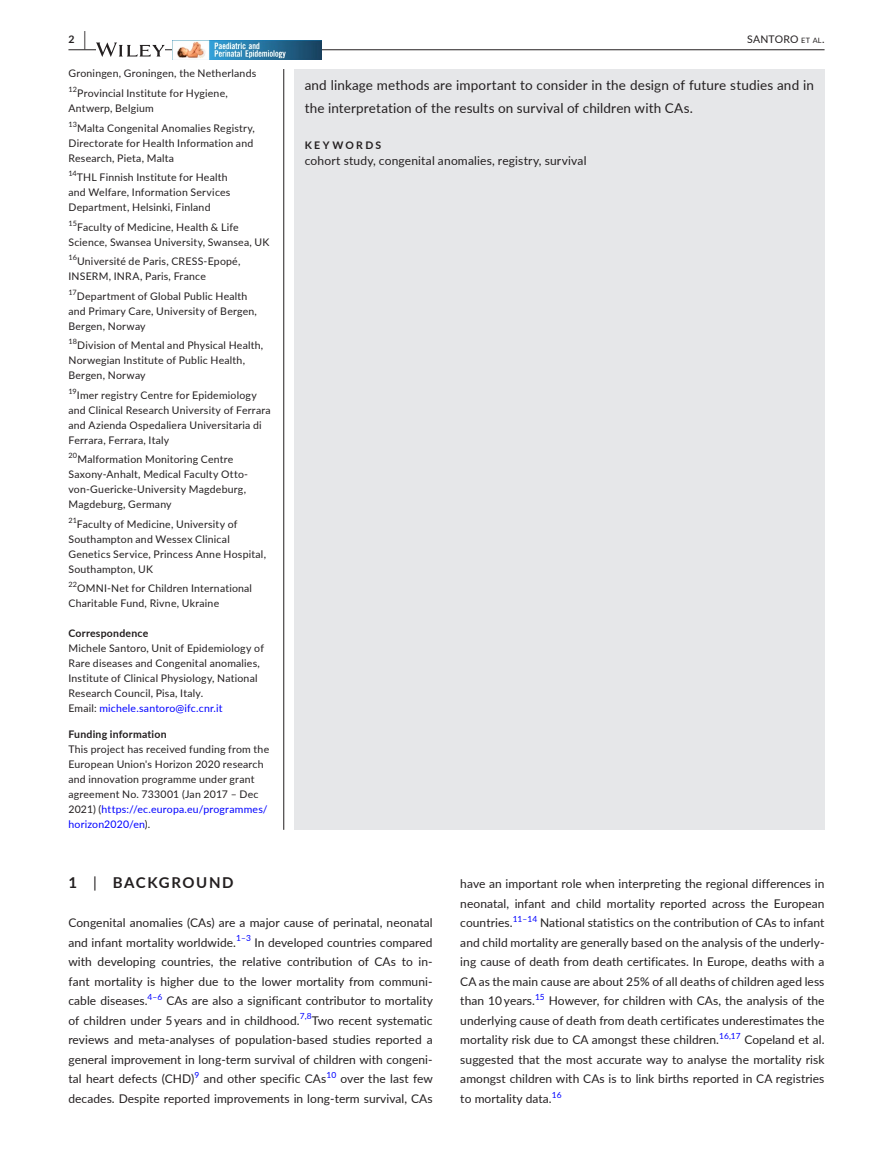
<style>
.page{position:relative;width:893px;height:1174px;background:#fff}
.page>*{position:absolute;margin:0;border:0;box-sizing:border-box;transform-origin:0 0}
.t1{font:700 15px "Lato";letter-spacing:.105em;color:#231f20}
.t2{font:13.5px/22.5px "Lato";letter-spacing:.01em;color:#231f20}
.t3{font:12px/19.5px "Lato";letter-spacing:.005em;color:#231f20;text-align:justify}
.t4{font:10.5px/15px "Lato";letter-spacing:.02em;color:#231f20}
.t5{font:700 10.5px "Lato";letter-spacing:.02em;color:#231f20}
.t6{font:10.5px "Lato";letter-spacing:.02em;color:#231f20}
.t7{font:700 10.5px "Lato";letter-spacing:.22em;color:#231f20}
.t8{font:8.4px "Lato";color:#00f}
.s1{font-size:19.5px}
.s2{font-size:7.35px}
.s3{color:#00f}
.s4{font-weight:400}
</style>
<div class="page">
<hr style="left:68px;top:49px;width:756px;height:1px;background:#231f20">
<svg style="left:96px;top:42px;width:69px;height:15px"></svg>
<img style="left:172px;top:40px;width:149px;height:19px">
<div style="left:294px;top:69px;width:530px;height:107px;background:#e6e7e9"></div>
<div style="left:294px;top:175px;width:530px;height:655px;background:#e6e7e9"></div>
<hr style="left:283px;top:69px;width:1px;height:761px;background:#231f20">
<p class="t5" style="left:68px;top:31px;width:19px">2 <span class="s1">|</span></p>
<p class="t6" style="left:747px;top:31px;width:79px">SANTORO <span class="s2">et al</span>.</p>
<p class="t4" style="left:68px;top:63px;width:189px;line-height:19.5px">Groningen, Groningen, the Netherlands<br><sup>12</sup>Provincial Institute for Hygiene,</p>
<p class="t4" style="left:68px;top:98px;width:188px;line-height:19.5px">Antwerp, Belgium<br><sup>13</sup>Malta Congenital Anomalies Registry,</p>
<p class="t4" style="left:68px;top:135px;width:186px">Directorate for Health Information and<br>Research, Pieta, Malta</p>
<p class="t4" style="left:68px;top:169px;width:163px"><sup>14</sup>THL Finnish Institute for Health and Welfare, Information Services<br>Department, Helsinki, Finland</p>
<p class="t4" style="left:68px;top:219px;width:203px"><sup>15</sup>Faculty of Medicine, Health &amp; Life<br>Science, Swansea University, Swansea, UK</p>
<p class="t4" style="left:68px;top:253px;width:173px"><sup>16</sup>Université de Paris, CRESS-Epopé,<br>INSERM, INRA, Paris, France</p>
<p class="t4" style="left:68px;top:288px;width:190px"><sup>17</sup>Department of Global Public Health and Primary Care, University of Bergen,<br>Bergen, Norway</p>
<p class="t4" style="left:68px;top:337px;width:196px"><sup>18</sup>Division of Mental and Physical Health,<br>Norwegian Institute of Public Health,<br>Bergen, Norway</p>
<p class="t4" style="left:68px;top:387px;width:204px"><sup>19</sup>Imer registry Centre for Epidemiology and Clinical Research University of Ferrara and Azienda Ospedaliera Universitaria di Ferrara, Ferrara, Italy</p>
<p class="t4" style="left:68px;top:451px;width:181px"><sup>20</sup>Malformation Monitoring Centre Saxony-Anhalt, Medical Faculty Otto&shy;von-Guericke-University Magdeburg, Magdeburg, Germany</p>
<p class="t4" style="left:68px;top:516px;width:199px"><sup>21</sup>Faculty of Medicine, University of<br>Southampton and Wessex Clinical<br>Genetics Service, Princess Anne Hospital,<br>Southampton, UK</p>
<p class="t4" style="left:68px;top:580px;width:185px"><sup>22</sup>OMNI-Net for Children International<br>Charitable Fund, Rivne, Ukraine</p>
<p class="t5" style="left:68px;top:625px;width:81px">Correspondence</p>
<p class="t4" style="left:68px;top:640px;width:197px">Michele Santoro, Unit of Epidemiology of Rare diseases and Congenital anomalies, Institute of Clinical Physiology, National Research Council, Pisa, Italy.<br>Email: <span class="s3">michele.santoro@ifc.cnr.it</span></p>
<p class="t5" style="left:68px;top:726px;width:100px">Funding information</p>
<p class="t4" style="left:68px;top:741px;width:202px">This project has received funding from the European Union's Horizon 2020 research and innovation programme under grant agreement No. 733001 (Jan 2017 – Dec 2021) (<span class="s3">https://ec.europa.eu/programmes/ horizon2020/en</span>).</p>
<p class="t2" style="left:305px;top:74px;width:511px">and linkage methods are important to consider in the design of future studies and in the interpretation of the results on survival of children with CAs.</p>
<p class="t7" style="left:305px;top:137px;width:78px">KEYWORDS</p>
<p class="t3" style="left:305px;top:151px;width:283px">cohort study, congenital anomalies, registry, survival</p>
<h1 class="t1" style="left:68px;top:872px;width:167px">1 <span class="s4">|</span> BACKGROUND</h1>
<p class="t3" style="left:68px;top:912px;width:366px">Congenital anomalies (CAs) are a major cause of perinatal, neonatal and infant mortality worldwide.</p>
<p class="t8" style="left:236px;top:932px;width:16px">1–3</p>
<p class="t3" style="left:68px;top:932px;width:366px;text-indent:186px">In developed countries compared with developing countries, the relative contribution of CAs to in&shy;fant mortality is higher due to the lower mortality from communi&shy;cable diseases.<sup>4–6</sup> CAs are also a significant contributor to mortality of children under 5 years and in childhood.<sup>7,8</sup>Two recent systematic reviews and meta-analyses of population-based studies reported a general improvement in long-term survival of children with congeni&shy;tal heart defects (CHD)<sup>9</sup> and other specific CAs<sup>10</sup> over the last few decades. Despite reported improvements in long-term survival, CAs</p>
<p class="t3" style="left:460px;top:873px;width:366px">have an important role when interpreting the regional differences in neonatal, infant and child mortality reported across the European countries.<sup>11–14</sup> National statistics on the contribution of CAs to infant and child mortality are generally based on the analysis of the underly&shy;ing cause of death from death certificates. In Europe, deaths with a CA as the main cause are about 25% of all deaths of children aged less than 10 years.<sup>15</sup> However, for children with CAs, the analysis of the underlying cause of death from death certificates underestimates the mortality risk due to CA amongst these children.<sup>16,17</sup> Copeland et al. suggested that the most accurate way to analyse the mortality risk amongst children with CAs is to link births reported in CA registries to mortality data.<sup>16</sup></p>
</div>
